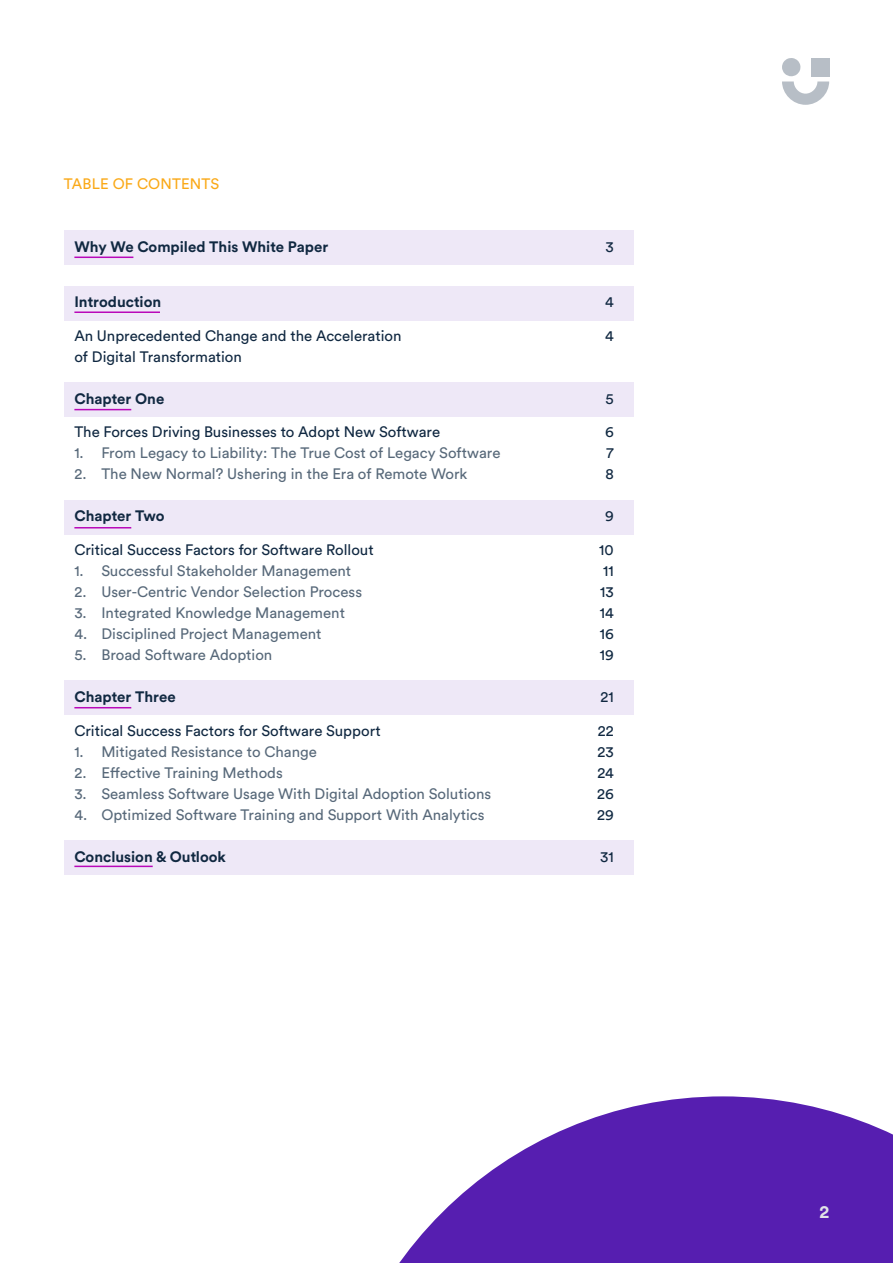
<style>
.page{position:relative;width:893px;height:1263px;background:#fff}
.page>*{position:absolute;margin:0;border:0;box-sizing:border-box;transform-origin:0 0}
.t1{font:700 18px "Circular Std";color:#e1e3e7}
.t2{font:15px "Circular Std";color:#58697a}
.t3{font:15px/21px "Circular Std";color:#102841}
.t4{font:700 15px "Circular Std";color:#102841}
.t5{font:15px "Circular Std";letter-spacing:.01em;color:#faa918}
</style>
<div class="page">
<svg style="left:782px;top:58px;width:47px;height:47px"></svg>
<div style="left:64px;top:841px;width:569px;height:34px;background:#eee8f7"></div>
<div style="left:64px;top:230px;width:569px;height:34px;background:#eee8f7"></div>
<div style="left:64px;top:382px;width:569px;height:34px;background:#eee8f7"></div>
<div style="left:64px;top:500px;width:569px;height:34px;background:#eee8f7"></div>
<div style="left:64px;top:680px;width:569px;height:34px;background:#eee8f7"></div>
<div style="left:64px;top:287px;width:569px;height:34px;background:#eee8f7"></div>
<svg style="left:399px;top:1096px;width:494px;height:167px;fill:#561eb0"></svg>
<hr style="left:74px;top:311px;width:86px;height:2px;background:#b909b9">
<hr style="left:74px;top:257px;width:59px;height:1px;background:#b909b9">
<hr style="left:74px;top:409px;width:57px;height:1px;background:#b909b9">
<hr style="left:74px;top:527px;width:57px;height:1px;background:#b909b9">
<hr style="left:74px;top:707px;width:57px;height:1px;background:#b909b9">
<hr style="left:74px;top:866px;width:79px;height:1px;background:#b909b9">
<p class="t5" style="left:64px;top:175px;width:157px">TABLE OF CONTENTS</p>
<p class="t4" style="left:74px;top:237px;width:255px">Why We Compiled This White Paper</p>
<p class="t4" style="left:74px;top:292px;width:88px">Introduction</p>
<p class="t3" style="left:74px;top:325px;width:329px">An Unprecedented Change and the Acceleration of Digital Transformation</p>
<p class="t4" style="left:74px;top:389px;width:91px">Chapter One</p>
<p class="t3" style="left:74px;top:421px;width:367px">The Forces Driving Businesses to Adopt New Software</p>
<p class="t2" style="left:74px;top:444px;width:428px">1. From Legacy to Liability: The True Cost of Legacy Software</p>
<p class="t2" style="left:74px;top:465px;width:395px">2. The New Normal? Ushering in the Era of Remote Work</p>
<p class="t4" style="left:74px;top:506px;width:92px">Chapter Two</p>
<p class="t3" style="left:74px;top:539px;width:301px">Critical Success Factors for Software Rollout</p>
<p class="t2" style="left:74px;top:562px;width:278px">1. Successful Stakeholder Management</p>
<p class="t2" style="left:74px;top:583px;width:289px">2. User-Centric Vendor Selection Process</p>
<p class="t2" style="left:74px;top:604px;width:272px">3. Integrated Knowledge Management</p>
<p class="t2" style="left:74px;top:625px;width:249px">4. Disciplined Project Management</p>
<p class="t2" style="left:74px;top:646px;width:199px">5. Broad Software Adoption</p>
<p class="t4" style="left:74px;top:687px;width:103px">Chapter Three</p>
<p class="t3" style="left:74px;top:720px;width:308px">Critical Success Factors for Software Support</p>
<p class="t2" style="left:74px;top:742px;width:244px">1. Mitigated Resistance to Change</p>
<p class="t2" style="left:74px;top:763px;width:210px">2. Effective Training Methods</p>
<p class="t2" style="left:74px;top:784px;width:418px">3. Seamless Software Usage With Digital Adoption Solutions</p>
<p class="t2" style="left:74px;top:805px;width:412px">4. Optimized Software Training and Support With Analytics</p>
<p class="t4" style="left:74px;top:847px;width:153px">Conclusion &amp; Outlook</p>
<p class="t3" style="left:605px;top:236px;width:10px">3</p>
<p class="t3" style="left:605px;top:291px;width:10px">4</p>
<p class="t3" style="left:605px;top:325px;width:10px">4</p>
<p class="t3" style="left:606px;top:388px;width:10px">5</p>
<p class="t3" style="left:605px;top:421px;width:10px">6</p>
<p class="t3" style="left:606px;top:442px;width:8px">7</p>
<p class="t3" style="left:605px;top:463px;width:10px">8</p>
<p class="t3" style="left:605px;top:505px;width:10px">9</p>
<p class="t3" style="left:599px;top:539px;width:16px">10</p>
<p class="t3" style="left:603px;top:560px;width:12px">11</p>
<p class="t3" style="left:600px;top:581px;width:15px">13</p>
<p class="t3" style="left:600px;top:602px;width:15px">14</p>
<p class="t3" style="left:600px;top:623px;width:16px">16</p>
<p class="t3" style="left:600px;top:644px;width:16px">19</p>
<p class="t3" style="left:600px;top:686px;width:15px">21</p>
<p class="t3" style="left:598px;top:720px;width:17px">22</p>
<p class="t3" style="left:597px;top:741px;width:18px">23</p>
<p class="t3" style="left:597px;top:762px;width:18px">24</p>
<p class="t3" style="left:597px;top:783px;width:18px">26</p>
<p class="t3" style="left:597px;top:804px;width:18px">29</p>
<p class="t3" style="left:600px;top:846px;width:15px">31</p>
<p class="t1" style="left:819px;top:1200px;width:11px">2</p>
</div>
